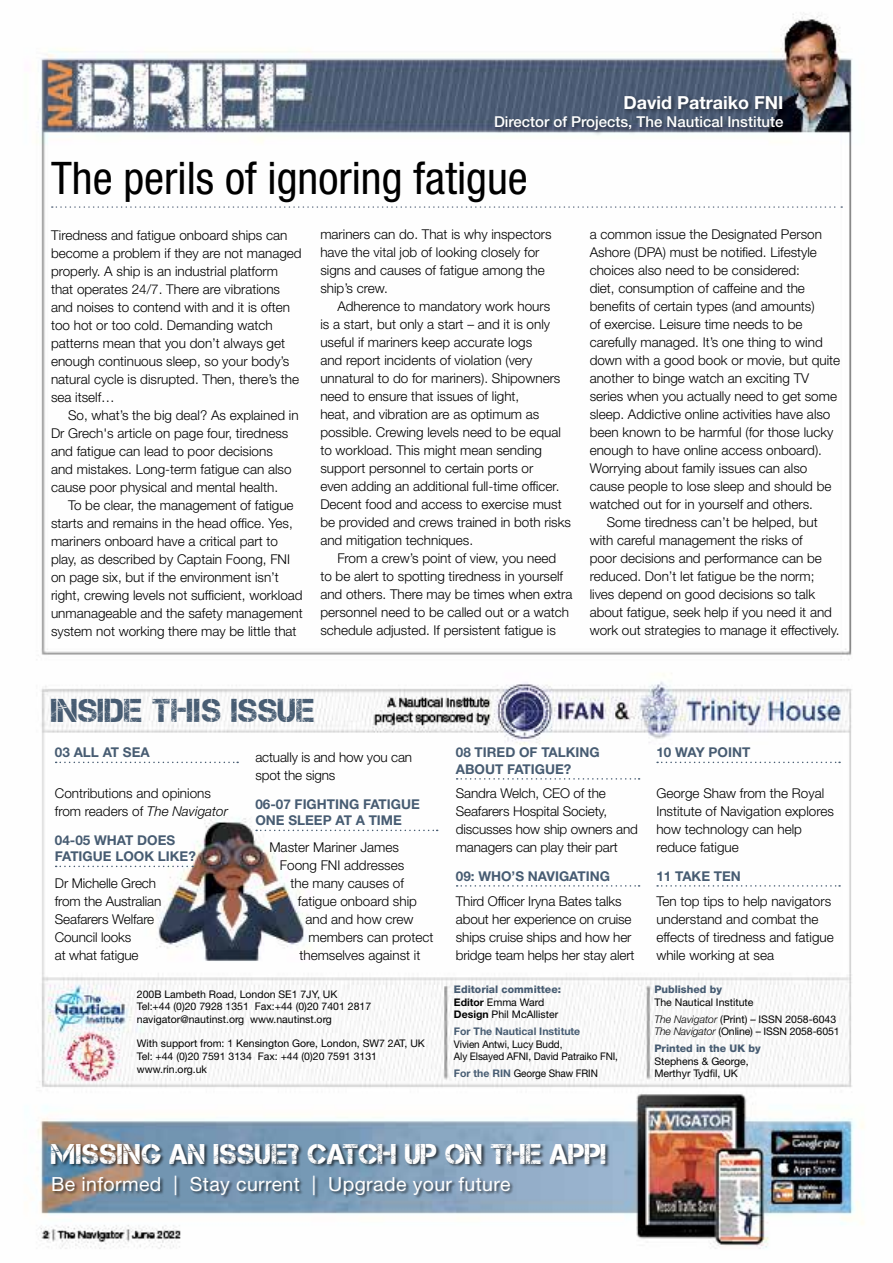
<style>
.page{position:relative;width:893px;height:1263px;background:#fff}
.page>*{position:absolute;margin:0;border:0;box-sizing:border-box;transform-origin:0 0}
.t1{font:condensed 45px "Helvetica Neue LT Std";color:#000}
.t2{font:33px "Captureit";letter-spacing:.01em;color:#475c72}
.t3{font:28.5px "Captureit";color:#fff}
.t4{font:19.5px "Helvetica Neue LT Std";letter-spacing:.02em;color:#fff}
.t5{font:700 18px "Helvetica Neue LT Std";color:#fff}
.t6{font:500 15px "Helvetica Neue LT Std";color:#fff}
.t7{font:300 13.5px/18px "Helvetica Neue LT Std";color:#000}
.t8{font:700 13.5px/16.5px "Helvetica Neue LT Std";color:#475c72}
.t9{font:10.5px/12.8px "Helvetica Neue LT Std";color:#000}
.t10{font:10.5px/12.6px "Helvetica Neue LT Std";color:#000;scale:.95 1}
.t11{font:700 10.5px "Helvetica Neue LT Std";color:#475c72}
.t12{font:800 10.5px "Helvetica Neue LT Std";color:#475c72}
.s1{font-style:italic}
.s2{font-weight:800;color:#475c72}
.s3{font-weight:700}
.s4{font-weight:700;color:#475c72}
.s5{font-weight:300;font-style:italic}
</style>
<div class="page">
<img style="left:36px;top:12px;width:828px;height:1237px">
<div style="left:51px;top:1143px;width:559px;height:56px;background:#000;opacity:.6"></div>
<svg style="left:52px;top:206px;width:790px;height:2px"></svg>
<svg style="left:56px;top:762px;width:182px;height:1px"></svg>
<svg style="left:56px;top:866px;width:137px;height:1px"></svg>
<svg style="left:256px;top:830px;width:182px;height:1px"></svg>
<svg style="left:457px;top:778px;width:183px;height:2px"></svg>
<svg style="left:457px;top:885px;width:183px;height:2px"></svg>
<svg style="left:657px;top:762px;width:183px;height:1px"></svg>
<svg style="left:657px;top:885px;width:183px;height:2px"></svg>
<div style="left:493px;top:93px;width:297px;height:44px;background:#000;opacity:.5"></div>
<h3 class="t5" style="left:624px;top:91px;width:161px">David Patraiko FNI</h3>
<p class="t6" style="left:494px;top:113px;width:291px">Director of Projects, The Nautical Institute</p>
<h1 class="t1" style="left:51px;top:152px;width:478px">The perils of ignoring fatigue</h1>
<p class="t7" style="left:51px;top:225px;width:252px">Tiredness and fatigue onboard ships can become a problem if they are not managed properly. A ship is an industrial platform that operates 24/7. There are vibrations and noises to contend with and it is often too hot or too cold. Demanding watch patterns mean that you don’t always get enough continuous sleep, so your body’s natural cycle is disrupted. Then, there’s the sea itself…</p>
<p class="t7" style="left:51px;top:405px;width:249px;text-indent:17px">So, what’s the big deal? As explained in Dr Grech's article on page four, tiredness and fatigue can lead to poor decisions<br>and mistakes. Long-term fatigue can also cause poor physical and mental health.</p>
<p class="t7" style="left:51px;top:495px;width:253px;text-indent:17px">To be clear, the management of fatigue starts and remains in the head office. Yes, mariners onboard have a critical part to play, as described by Captain Foong, FNI on page six, but if the environment isn’t right, crewing levels not sufficient, workload unmanageable and the safety management system not working there may be little that</p>
<p class="t7" style="left:320px;top:225px;width:233px">mariners can do. That is why inspectors have the vital job of looking closely for signs and causes of fatigue among the ship’s crew.</p>
<p class="t7" style="left:320px;top:297px;width:252px;text-indent:17px">Adherence to mandatory work hours<br>is a start, but only a start – and it is only useful if mariners keep accurate logs<br>and report incidents of violation (very unnatural to do for mariners). Shipowners need to ensure that issues of light,<br>heat, and vibration are as optimum as possible. Crewing levels need to be equal to workload. This might mean sending support personnel to certain ports or<br>even adding an additional full-time officer.<br>Decent food and access to exercise must be provided and crews trained in both risks and mitigation techniques.</p>
<p class="t7" style="left:320px;top:549px;width:254px;text-indent:17px">From a crew’s point of view, you need<br>to be alert to spotting tiredness in yourself and others. There may be times when extra personnel need to be called out or a watch schedule adjusted. If persistent fatigue is</p>
<p class="t7" style="left:590px;top:225px;width:234px">a common issue the Designated Person</p>
<p class="t7" style="left:590px;top:243px;width:229px">Ashore (DPA) must be notified. Lifestyle</p>
<p class="t7" style="left:590px;top:261px;width:212px">choices also need to be considered:</p>
<p class="t7" style="left:590px;top:279px;width:217px">diet, consumption of caffeine and the</p>
<p class="t7" style="left:590px;top:297px;width:227px">benefits of certain types (and amounts)</p>
<p class="t7" style="left:590px;top:315px;width:214px">of exercise. Leisure time needs to be</p>
<p class="t7" style="left:590px;top:333px;width:235px">carefully managed. It’s one thing to wind</p>
<p class="t7" style="left:590px;top:351px;width:252px">down with a good book or movie, but quite</p>
<p class="t7" style="left:590px;top:369px;width:221px">another to binge watch an exciting TV</p>
<p class="t7" style="left:590px;top:387px;width:249px">series when you actually need to get some</p>
<p class="t7" style="left:590px;top:405px;width:242px">sleep. Addictive online activities have also</p>
<p class="t7" style="left:590px;top:423px;width:245px">been known to be harmful (for those lucky</p>
<p class="t7" style="left:590px;top:441px;width:234px">enough to have online access onboard).</p>
<p class="t7" style="left:590px;top:459px;width:219px">Worrying about family issues can also</p>
<p class="t7" style="left:590px;top:477px;width:243px">cause people to lose sleep and should be</p>
<p class="t7" style="left:590px;top:495px;width:225px">watched out for in yourself and others.</p>
<p class="t7" style="left:607px;top:513px;width:213px">Some tiredness can’t be helped, but</p>
<p class="t7" style="left:590px;top:531px;width:215px">with careful management the risks of</p>
<p class="t7" style="left:590px;top:549px;width:234px">poor decisions and performance can be</p>
<p class="t7" style="left:590px;top:567px;width:226px">reduced. Don’t let fatigue be the norm;</p>
<p class="t7" style="left:590px;top:585px;width:227px">lives depend on good decisions so talk</p>
<p class="t7" style="left:590px;top:603px;width:244px">about fatigue, seek help if you need it and</p>
<p class="t7" style="left:590px;top:621px;width:251px">work out strategies to manage it effectively.</p>
<h2 class="t2" style="left:51px;top:692px;width:265px">INSIDE THIS ISSUE</h2>
<p class="t8" style="left:55px;top:744px;width:96px">03 ALL AT SEA</p>
<p class="t7" style="left:55px;top:783px;width:175px">Contributions and opinions from readers of <span class="s1">The Navigator</span></p>
<p class="t8" style="left:55px;top:831px;width:142px">04-05 WHAT DOES<br>FATIGUE LOOK LIKE?</p>
<p class="t7" style="left:55px;top:873px;width:108px">Dr Michelle Grech from the Australian<br>Seafarers Welfare<br>Council looks<br>at what fatigue</p>
<p class="t7" style="left:255px;top:747px;width:158px">actually is and how you can spot the signs</p>
<p class="t8" style="left:255px;top:795px;width:166px">06-07 FIGHTING FATIGUE<br>ONE SLEEP AT A TIME</p>
<p class="t7" style="left:269px;top:837px;width:131px">Master Mariner James</p>
<p class="t7" style="left:280px;top:855px;width:126px">Foong FNI addresses</p>
<p class="t7" style="left:290px;top:873px;width:115px">the many causes of</p>
<p class="t7" style="left:298px;top:891px;width:121px">fatigue onboard ship</p>
<p class="t7" style="left:305px;top:909px;width:110px">and and how crew</p>
<p class="t7" style="left:308px;top:927px;width:127px">members can protect</p>
<p class="t7" style="left:299px;top:945px;width:123px">themselves against it</p>
<p class="t9" style="left:137px;top:987px;width:236px">200B Lambeth Road, London SE1 7JY, UK<br>Tel:+44 (0)20 7928 1351 Fax:+44 (0)20 7401 2817 navigator@nautinst.org www.nautinst.org</p>
<p class="t9" style="left:137px;top:1037px;width:290px">With support from: 1 Kensington Gore, London, SW7 2AT, UK<br>Tel: +44 (0)20 7591 3134 Fax: +44 (0)20 7591 3131 www.rin.org.uk</p>
<p class="t8" style="left:456px;top:744px;width:145px">08 TIRED OF TALKING<br>ABOUT FATIGUE?</p>
<p class="t7" style="left:456px;top:783px;width:183px">Sandra Welch, CEO of the<br>Seafarers Hospital Society, discusses how ship owners and managers can play their part</p>
<p class="t8" style="left:456px;top:867px;width:156px">09: WHO’S NAVIGATING</p>
<p class="t7" style="left:456px;top:891px;width:180px">Third Officer Iryna Bates talks about her experience on cruise ships cruise ships and how her bridge team helps her stay alert</p>
<p class="t9" style="left:454px;top:983px;width:109px"><span class="s2">Editorial committee:<br></span><span class="s3">Editor</span> Emma Ward<br><span class="s3">Design</span> Phil McAllister</p>
<p class="t11" style="left:454px;top:1025px;width:128px">For The Nautical Institute</p>
<p class="t10" style="left:454px;top:1038px;width:174px">Vivien Antwi, Lucy Budd,<br>Aly Elsayed AFNI, David Patraiko FNI,</p>
<p class="t10" style="left:454px;top:1067px;width:153px"><span class="s4">For the RIN</span> George Shaw FRIN</p>
<p class="t8" style="left:656px;top:744px;width:96px">10 WAY POINT</p>
<p class="t7" style="left:656px;top:783px;width:179px">George Shaw from the Royal<br>Institute of Navigation explores how technology can help reduce fatigue</p>
<p class="t8" style="left:656px;top:867px;width:86px">11 TAKE TEN</p>
<p class="t7" style="left:656px;top:891px;width:179px">Ten top tips to help navigators understand and combat the effects of tiredness and fatigue while working at sea</p>
<p class="t12" style="left:654px;top:983px;width:69px">Published by</p>
<p class="t9" style="left:654px;top:994px;width:183px;line-height:16.8px">The Nautical Institute<br><span class="s5">The Navigator</span> (Print) – ISSN 2058-6043</p>
<p class="t9" style="left:654px;top:1023px;width:187px;line-height:16.8px"><span class="s5">The Navigator</span> (Online) – ISSN 2058-6051<br><span class="s2">Printed in the UK by</span></p>
<p class="t9" style="left:654px;top:1054px;width:96px">Stephens &amp; George,<br>Merthyr Tydfil, UK</p>
<h3 class="t3" style="left:51px;top:1138px;width:557px">MISSING AN ISSUE? CATCH UP ON THE APP!</h3>
<h3 class="t4" style="left:51px;top:1172px;width:461px">Be informed | Stay current | Upgrade your future</h3>
</div>
